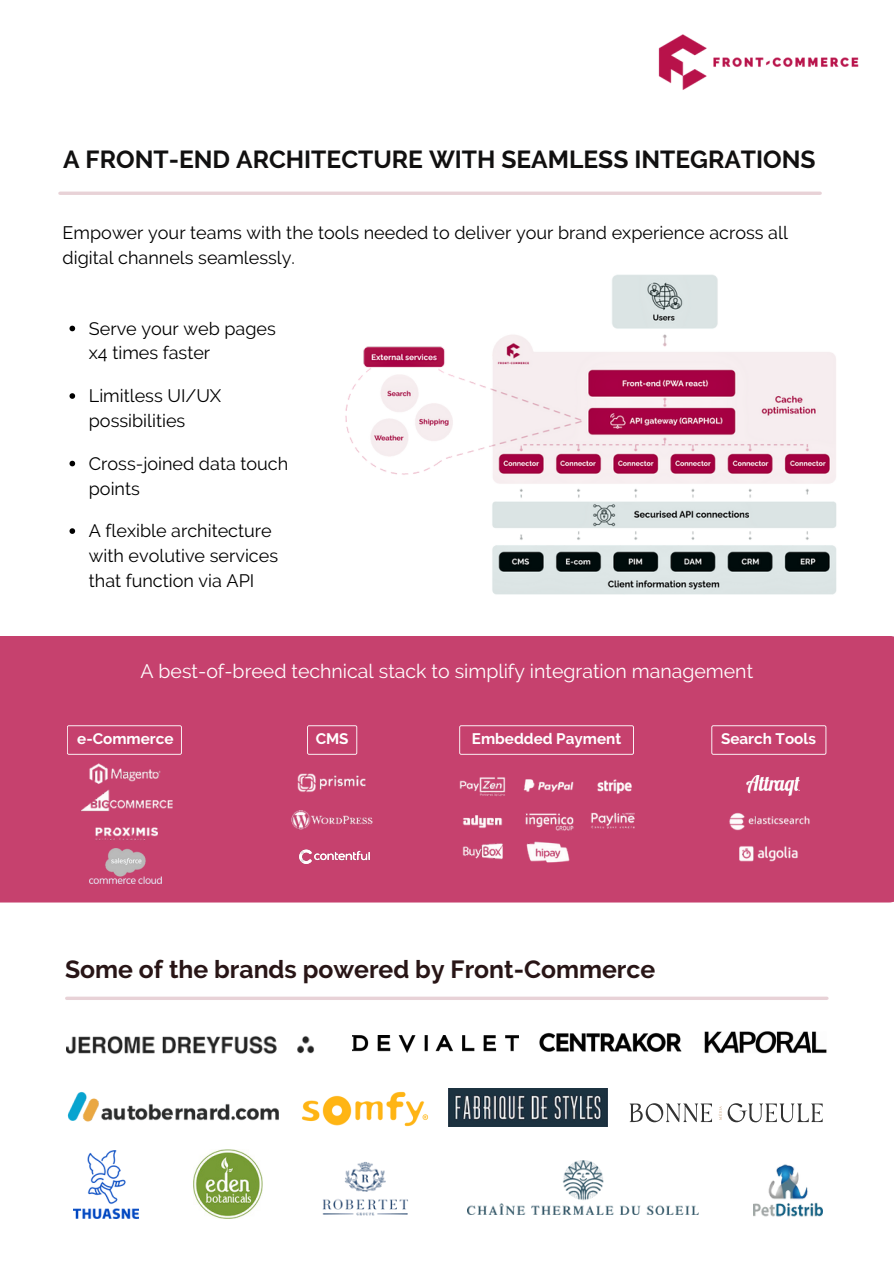
<style>
.page{position:relative;width:894px;height:1264px;background:#fff}
.page>*{position:absolute;margin:0;border:0;box-sizing:border-box;transform-origin:0 0}
.t1{font:700 24.75px "Raleway";color:#281516}
.t2{font:700 24.6px "Raleway";color:#111010}
.t3{font:19.5px "Raleway";color:#fff}
.t4{font:18px/24.8px "Raleway";color:#000}
.t5{font:700 15.3px "Raleway";color:#fff}
</style>
<div class="page">
<svg style="left:67px;top:996px;width:759px;height:4px;background:#ebd9dd"></svg>
<svg style="left:60px;top:191px;width:760px;height:4px;background:#ebd8dc"></svg>
<img style="left:345px;top:274px;width:492px;height:321px">
<img style="left:658px;top:34px;width:201px;height:56px">
<div style="left:0;top:636px;width:893px;height:266px;background:#c6416e"></div>
<svg style="left:67px;top:725px;width:115px;height:29px;background:#c84a75"></svg>
<svg style="left:307px;top:725px;width:50px;height:29px"></svg>
<svg style="left:459px;top:725px;width:174px;height:29px;background:#c84873"></svg>
<svg style="left:711px;top:725px;width:115px;height:29px;background:#c84a74"></svg>
<img style="left:726px;top:806px;width:84px;height:26px">
<img style="left:737px;top:836px;width:62px;height:28px">
<img style="left:88px;top:760px;width:74px;height:26px">
<img style="left:73px;top:790px;width:103px;height:24px">
<img style="left:91px;top:819px;width:66px;height:25px">
<img style="left:440px;top:764px;width:212px;height:110px">
<div style="left:574px;top:842px;width:78px;height:32px;background:#c6416e"></div>
<img style="left:297px;top:766px;width:70px;height:32px">
<img style="left:290px;top:803px;width:84px;height:32px">
<img style="left:290px;top:842px;width:88px;height:28px">
<img style="left:746px;top:776px;width:53px;height:19px">
<img style="left:67px;top:1092px;width:212px;height:30px">
<img style="left:322px;top:1162px;width:86px;height:54px">
<img style="left:67px;top:1036px;width:247px;height:18px">
<img style="left:352px;top:1035px;width:166px;height:17px">
<img style="left:753px;top:1164px;width:69px;height:53px">
<img style="left:539px;top:1032px;width:143px;height:20px">
<svg style="left:629px;top:1103px;width:82px;height:19px"></svg>
<svg style="left:727px;top:1103px;width:95px;height:19px"></svg>
<svg style="left:718px;top:1106px;width:3px;height:14px"></svg>
<img style="left:704px;top:1031px;width:123px;height:22px">
<img style="left:467px;top:1160px;width:231px;height:54px">
<img style="left:194px;top:1149px;width:68px;height:69px">
<img style="left:73px;top:1150px;width:66px;height:68px">
<img style="left:449px;top:1088px;width:158px;height:38px">
<img style="left:301px;top:1091px;width:127px;height:35px">
<img style="left:89px;top:848px;width:72px;height:35px">
<svg style="left:69px;top:326px;width:6px;height:5px"></svg>
<svg style="left:69px;top:393px;width:6px;height:6px"></svg>
<svg style="left:69px;top:461px;width:6px;height:5px"></svg>
<svg style="left:69px;top:528px;width:6px;height:6px"></svg>
<h2 class="t2" style="left:63px;top:145px;width:753px">A FRONT-END ARCHITECTURE WITH SEAMLESS INTEGRATIONS</h2>
<p class="t4" style="left:63px;top:220px;width:726px">Empower your teams with the tools needed to deliver your brand experience across all digital channels seamlessly.</p>
<p class="t4" style="left:89px;top:316px;width:188px">Serve your web pages x4 times faster</p>
<p class="t4" style="left:89px;top:383px;width:134px">Limitless UI/UX possibilities</p>
<p class="t4" style="left:89px;top:451px;width:201px">Cross-joined data touch points</p>
<p class="t4" style="left:89px;top:518px;width:191px">A flexible architecture with evolutive services that function via API</p>
<p class="t3" style="left:140px;top:660px;width:614px">A best-of-breed technical stack to simplify integration management</p>
<p class="t5" style="left:77px;top:729px;width:98px">e-Commerce</p>
<p class="t5" style="left:315px;top:729px;width:34px">CMS</p>
<p class="t5" style="left:471px;top:729px;width:151px">Embedded Payment</p>
<p class="t5" style="left:720px;top:729px;width:96px">Search Tools</p>
<h1 class="t1" style="left:65px;top:954px;width:591px">Some of the brands powered by Front-Commerce</h1>
</div>
